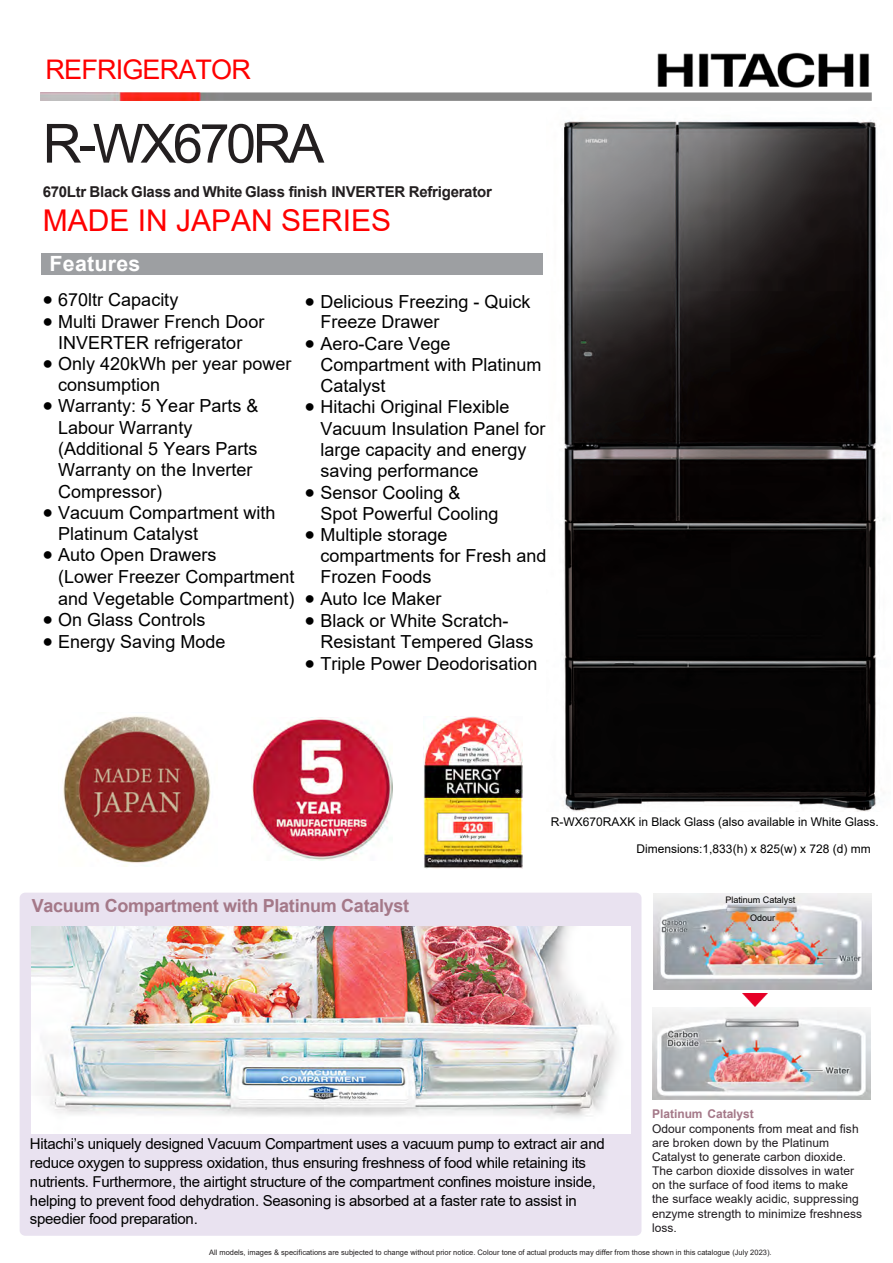
<style>
.page{position:relative;width:893px;height:1263px;background:#fff}
.page>*{position:absolute;margin:0;border:0;box-sizing:border-box;transform-origin:0 0}
.t1{font:54px "Arial";color:#231f20}
.t2{font:30px "Arial";color:#f00}
.t3{font:27px "Arial";letter-spacing:-.03em;color:#f00}
.t4{font:700 21px "Arial";letter-spacing:.015em;color:#fff}
.t5{font:18px/21.3px "Arial";color:#000}
.t6{font:700 18px "Arial";letter-spacing:-.015em;color:#a47888}
.t7{font:18px "Arial";color:#000}
.t8{font:15px/18.8px "Arial";letter-spacing:-.02em;color:#000}
.t9{font:700 15px "Arial";letter-spacing:-.02em;color:#231f20}
.t10{font:12px/14.1px "Arial";letter-spacing:.005em;color:#201c20}
.t11{font:12px "Arial";color:#000}
.t12{font:12px "Arial";color:#000}
.t13{font:700 12px "Arial";letter-spacing:-.005em;color:#a47888}
.t14{font:9px "Arial";color:#000}
.t15{font:7.5px "Arial";color:#231f20}
.s1{font-style:inherit}
.s2{font-family:"Helvetica Neue"}
</style>
<div class="page">
<div style="left:20px;top:893px;width:621px;height:343px;background:#e9e2f0;border-radius:6px"></div>
<img style="left:40px;top:92px;width:832px;height:8px">
<div style="left:41px;top:254px;width:502px;height:21px;background:#9d9fa2"></div>
<img style="left:31px;top:926px;width:599px;height:207px">
<img style="left:653px;top:1007px;width:217px;height:93px">
<img style="left:743px;top:993px;width:24px;height:14px">
<img style="left:562px;top:120px;width:323px;height:691px">
<img style="left:653px;top:893px;width:219px;height:96px">
<img style="left:657px;top:52px;width:213px;height:36px">
<img style="left:63px;top:716px;width:148px;height:150px">
<img style="left:251px;top:717px;width:142px;height:143px">
<img style="left:423px;top:716px;width:99px;height:152px">
<h3 class="t3" style="left:46px;top:51px;width:207px">REFRIGERATOR</h3>
<h1 class="t1" style="left:43px;top:106px;width:283px"><span class="s1">R</span>-WX67<span class="s1">0R</span>A</h1>
<p class="t9" style="left:43px;top:181px;width:451px"><span class="s1">670</span>Ltr Black Glass and White Glass finish INVERTER Refrigerator</p>
<h2 class="t2" style="left:43px;top:200px;width:350px">MADE IN JAPAN SERIES</h2>
<p class="t4" style="left:50px;top:249px;width:92px">Features</p>
<p class="t5" style="left:42px;top:289px;width:138px"><span class="s2">●</span> 670ltr Capacity</p>
<p class="t5" style="left:42px;top:311px;width:224px;line-height:20.5px;text-align:center"><span class="s2">●</span> Multi Drawer French Door<br>INVERTER refrigerator</p>
<p class="t5" style="left:58px;top:353px;width:235px;line-height:20.5px;text-indent:-16px"><span class="s2">●</span> Only 42<span class="s1">0</span>kWh per year power consumption</p>
<p class="t5" style="left:58px;top:395px;width:202px;text-indent:-16px"><span class="s2">●</span> Warranty: 5 Year Parts &amp;<br>Labour Warranty (Additional 5 Years Parts<br>Warranty on the Inverter<br>Compressor)</p>
<p class="t5" style="left:58px;top:502px;width:219px;line-height:20.5px;text-indent:-16px"><span class="s2">●</span> Vacuum Compartment with<br>Platinum Catalyst</p>
<p class="t5" style="left:58px;top:544px;width:238px;text-indent:-16px"><span class="s2">●</span> Auto Open Drawers<br>(Lower Freezer Compartment and Vegetable Compartment)</p>
<p class="t7" style="left:42px;top:607px;width:165px"><span class="s2">●</span> On Glass Controls</p>
<p class="t5" style="left:42px;top:631px;width:185px"><span class="s2">●</span> Energy Saving Mode</p>
<p class="t5" style="left:320px;top:291px;width:212px;line-height:20.5px;text-indent:-16px"><span class="s2">●</span> Delicious Freezing - Quick<br>Freeze Draw<span class="s1">er</span></p>
<p class="t5" style="left:320px;top:333px;width:223px;text-indent:-16px"><span class="s2">●</span> Aero-Care Vege<br>Compartment with Platinum<br>Catalyst</p>
<p class="t5" style="left:320px;top:396px;width:227px;text-indent:-16px"><span class="s2">●</span> Hitachi Original Flexible<br>Vacuum Insulation Panel for large capacity and energy saving performance</p>
<p class="t5" style="left:320px;top:482px;width:180px;text-indent:-16px"><span class="s2">●</span> Sensor Cooling &amp;<br>Spot Powerful Cooling</p>
<p class="t5" style="left:320px;top:524px;width:228px;text-indent:-16px"><span class="s2">●</span> Multiple storage compartments for Fresh and<br>Frozen Foods</p>
<p class="t5" style="left:304px;top:588px;width:139px"><span class="s2">●</span> Auto Ice Maker</p>
<p class="t5" style="left:320px;top:609px;width:215px;text-indent:-16px"><span class="s2">●</span> Black or White Scratch-<br>Resistant Tempered Glass</p>
<p class="t5" style="left:304px;top:653px;width:235px"><span class="s2">●</span> Triple Power Deodorisation</p>
<p class="t11" style="left:551px;top:813px;width:330px">R-WX670<span class="s1">R</span>A<span class="s1">XK</span> in <span class="s1">Black Glass</span> (also available in White Glass.</p>
<p class="t12" style="left:637px;top:840px;width:236px">Dimensions:1,833(<span class="s1">h</span>) x 825(<span class="s1">w</span>) x 728 <span class="s1">(d) mm</span></p>
<p class="t6" style="left:32px;top:893px;width:379px">Vacuum Compartment with Platinum Catalyst</p>
<p class="t14" style="left:725px;top:894px;width:72px">Platinum Catalyst</p>
<p class="t14" style="left:750px;top:911px;width:27px">Odour</p>
<p class="t8" style="left:30px;top:1134px;width:576px">Hitachi’s uniquely designed Vacuum Compartment uses a vacuum pump to extract air and reduce oxygen to suppress oxidation, thus ensuring freshness of food while retaining its nutrients. Furthermore, the airtight structure of the compartment confines moisture inside, helping to prevent food dehydration. Seasoning is absorbed at a faster rate to assist in speedier food preparation.</p>
<p class="t13" style="left:652px;top:1106px;width:103px">Platinum Catalyst</p>
<p class="t10" style="left:652px;top:1121px;width:212px">Odour components from meat and fish are broken down by the Platinum<br>Catalyst to generate carbon dioxide.<br>The carbon dioxide dissolves in water on the surface of food items to make the surface weakly acidic, suppressing enzyme strength to minimize freshness loss.</p>
<p class="t15" style="left:209px;top:1247px;width:564px">All models, images &amp; specifications are subjected to change without prior notice. Colour tone of actual products may differ from those shown in this catalogue (July 2023<span class="s1">)</span>.</p>
</div>
